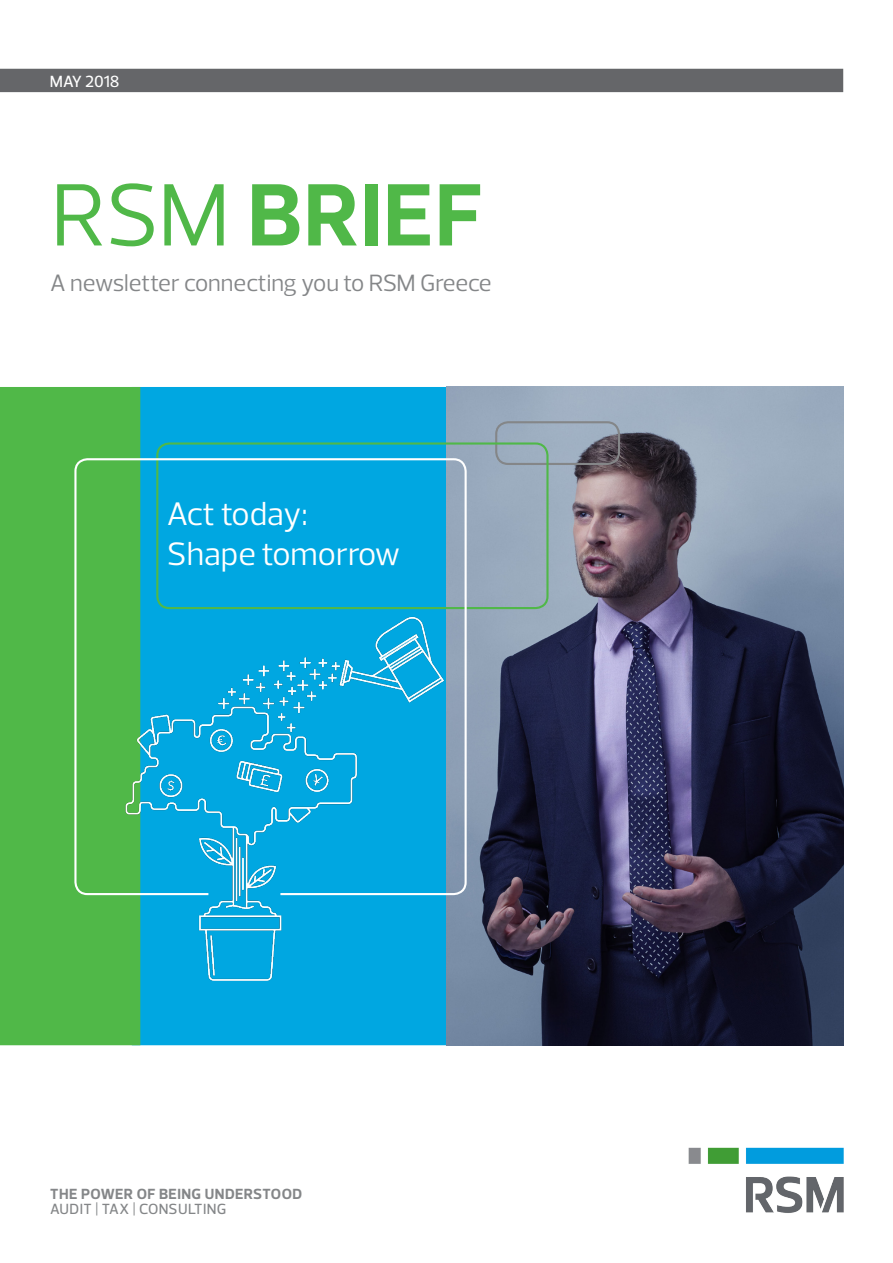
<style>
.page{position:relative;width:893px;height:1263px;background:#fff}
.page>*{position:absolute;margin:0;border:0;box-sizing:border-box;transform-origin:0 0}
.t1{font:700 90px "Prelo";letter-spacing:.015em;color:#50b848}
.t2{font:33px/39.6px "Prelo";color:#fff}
.t3{font:24px "Prelo";color:#848688}
.t4{font:500 16.5px "Prelo";color:#fff}
.t5{font:700 15px "Prelo";letter-spacing:.03em;color:#848688}
.t6{font:500 15px "Prelo";letter-spacing:.02em;color:#848688}
.s1{font-weight:400}
</style>
<div class="page">
<div style="left:0;top:69px;width:843px;height:23px;background:#656669"></div>
<div style="left:132px;top:387px;width:314px;height:658px;background:#00a7e1"></div>
<div style="left:0;top:387px;width:140px;height:658px;background:#50b848"></div>
<img style="left:446px;top:387px;width:397px;height:658px">
<div style="left:495px;top:421px;width:125px;height:44px;border:2px solid #848688;border-radius:12px"></div>
<img style="left:109px;top:598px;width:356px;height:391px">
<img style="left:688px;top:1147px;width:155px;height:66px">
<div style="left:156px;top:442px;width:393px;height:167px;border:2px solid #50b848;border-radius:12px"></div>
<div style="left:74px;top:458px;width:393px;height:437px;border:2px solid #fff;border-radius:12px"></div>
<p class="t4" style="left:50px;top:71px;width:71px">MAY 2018</p>
<h1 class="t1" style="left:51px;top:160px;width:434px"><span class="s1">RSM</span> BRIEF</h1>
<p class="t3" style="left:50px;top:268px;width:443px">A newsletter connecting you to RSM Greece</p>
<h2 class="t2" style="left:167px;top:494px;width:235px">Act today:<br>Shape tomorrow</h2>
<p class="t5" style="left:50px;top:1185px;width:253px">THE POWER OF BEING UNDERSTOOD</p>
<p class="t6" style="left:50px;top:1200px;width:178px">AUDIT | TAX | CONSULTING</p>
</div>
